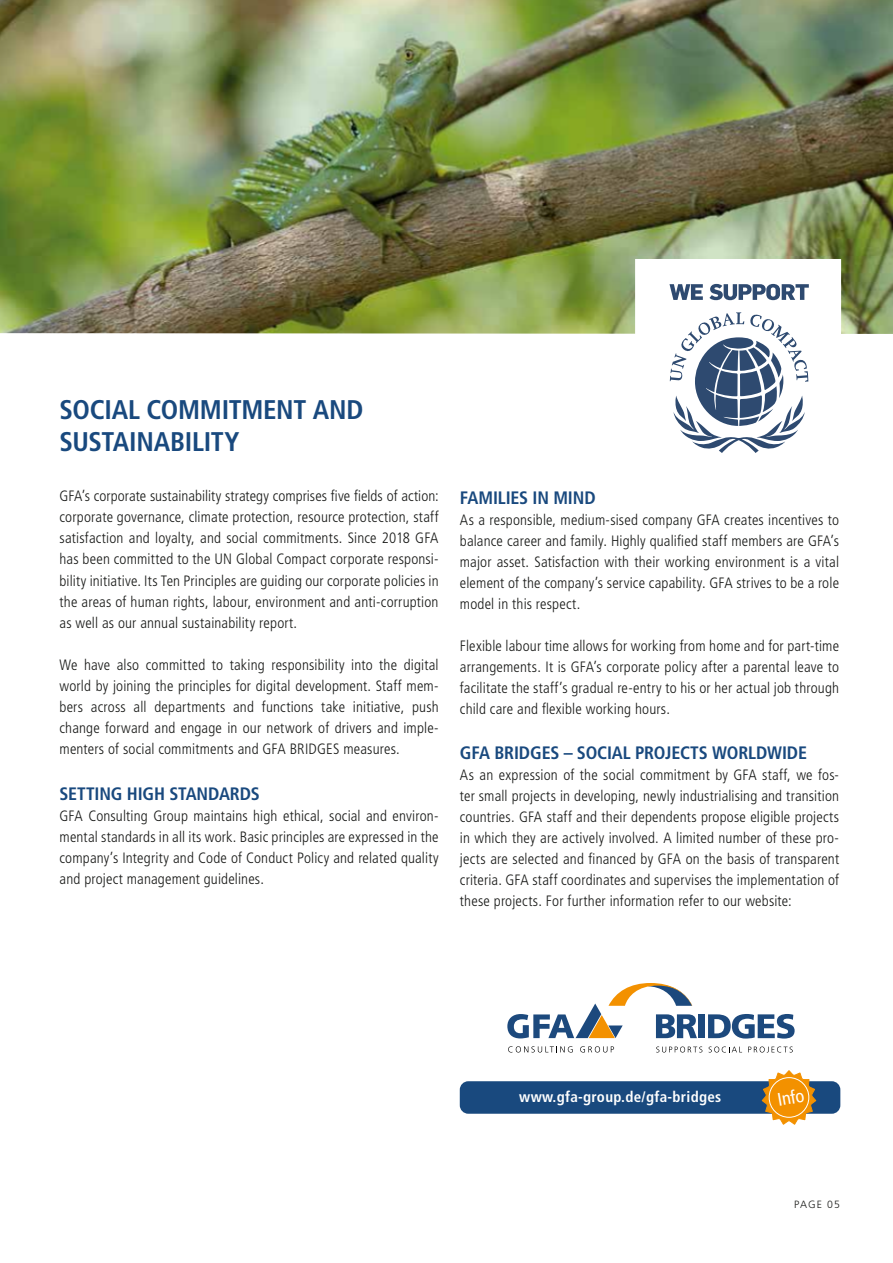
<style>
.page{position:relative;width:893px;height:1263px;background:#fff}
.page>*{position:absolute;margin:0;border:0;box-sizing:border-box;transform-origin:0 0}
.t1{font:700 condensed 27px/32.4px "Frutiger LT Std";letter-spacing:-.01em;color:#19497e}
.t2{font:condensed 18.3px "Frutiger LT Std";color:#fff}
.t3{font:700 condensed 18px "Frutiger LT Std";letter-spacing:-.01em;color:#19497e}
.t4{font:300 condensed 15px/21px "Frutiger LT Std";letter-spacing:.01em;color:#1a1b19;text-align:justify}
.t5{font:700 condensed 15px "Frutiger LT Std";letter-spacing:.02em;color:#fff}
.t6{font:300 10.5px "Frutiger LT Pro";letter-spacing:.1em;color:#1a1b19}
</style>
<div class="page">
<img style="left:0;top:0;width:893px;height:334px">
<div style="left:646px;top:270px;width:184px;height:202px;background:#fff"></div>
<svg style="left:670px;top:312px;width:138px;height:141px"></svg>
<svg style="left:669px;top:284px;width:34px;height:16px"></svg>
<svg style="left:709px;top:284px;width:100px;height:16px"></svg>
<div style="left:460px;top:1081px;width:380px;height:33px;background:#19497e;border-radius:9px"></div>
<svg style="left:761px;top:1070px;width:56px;height:55px"></svg>
<div style="left:769px;top:1077px;width:40px;height:40px;border:1px solid #fff;border-radius:50%"></div>
<div style="left:698px;top:1014px;width:7px;height:24px;background:#1c497d"></div>
<svg style="left:708px;top:1014px;width:87px;height:24px"></svg>
<svg style="left:507px;top:983px;width:190px;height:55px"></svg>
<svg style="left:508px;top:1046px;width:65px;height:6px"></svg>
<svg style="left:580px;top:1046px;width:34px;height:6px"></svg>
<svg style="left:656px;top:1046px;width:46px;height:6px"></svg>
<svg style="left:709px;top:1046px;width:33px;height:6px"></svg>
<svg style="left:748px;top:1046px;width:45px;height:6px"></svg>
<h1 class="t1" style="left:60px;top:393px;width:306px">SOCIAL COMMITMENT AND<br>SUSTAINABILITY</h1>
<p class="t4" style="left:60px;top:486px;width:381px">GFA’s corporate sustainability strategy comprises five fields of action: corporate governance, climate protection, resource protection, staff satisfaction and loyalty, and social commitments. Since 2018 GFA has been committed to the UN Global Compact corporate responsi&shy;bility initiative. Its Ten Principles are guiding our corporate policies in the areas of human rights, labour, environment and anti-corruption as well as our annual sustainability report.</p>
<p class="t4" style="left:60px;top:654px;width:381px">We have also committed to taking responsibility into the digital world by joining the principles for digital development. Staff mem&shy;bers across all departments and functions take initiative, push change forward and engage in our network of drivers and imple&shy;menters of social commitments and GFA BRIDGES measures.</p>
<p class="t3" style="left:60px;top:783px;width:202px">SETTING HIGH STANDARDS</p>
<p class="t4" style="left:60px;top:806px;width:381px">GFA Consulting Group maintains high ethical, social and environ&shy;mental standards in all its work. Basic principles are expressed in the company’s Integrity and Code of Conduct Policy and related quality and project management guidelines.</p>
<p class="t3" style="left:460px;top:487px;width:137px">FAMILIES IN MIND</p>
<p class="t4" style="left:460px;top:509px;width:381px">As a responsible, medium-sised company GFA creates incentives to balance career and family. Highly qualified staff members are GFA’s major asset. Satisfaction with their working environment is a vital element of the company’s service capability. GFA strives to be a role model in this respect.</p>
<p class="t4" style="left:460px;top:635px;width:381px">Flexible labour time allows for working from home and for part-time arrangements. It is GFA’s corporate policy after a parental leave to facilitate the staff’s gradual re-entry to his or her actual job through child care and flexible working hours.</p>
<p class="t3" style="left:460px;top:742px;width:349px">GFA BRIDGES – SOCIAL PROJECTS WORLDWIDE</p>
<p class="t4" style="left:460px;top:764px;width:381px">As an expression of the social commitment by GFA staff, we fos&shy;ter small projects in developing, newly industrialising and transition countries. GFA staff and their dependents propose eligible projects in which they are actively involved. A limited number of these pro&shy;jects are selected and financed by GFA on the basis of transparent criteria. GFA staff coordinates and supervises the implementation of these projects. For further information refer to our website:</p>
<p class="t5" style="left:519px;top:1087px;width:203px">www.gfa-group.de/gfa-bridges</p>
<p class="t2" style="left:776px;top:1089px;width:28px;rotate:-10deg">Info</p>
<p class="t6" style="left:794px;top:1198px;width:47px">PAGE 05</p>
</div>
